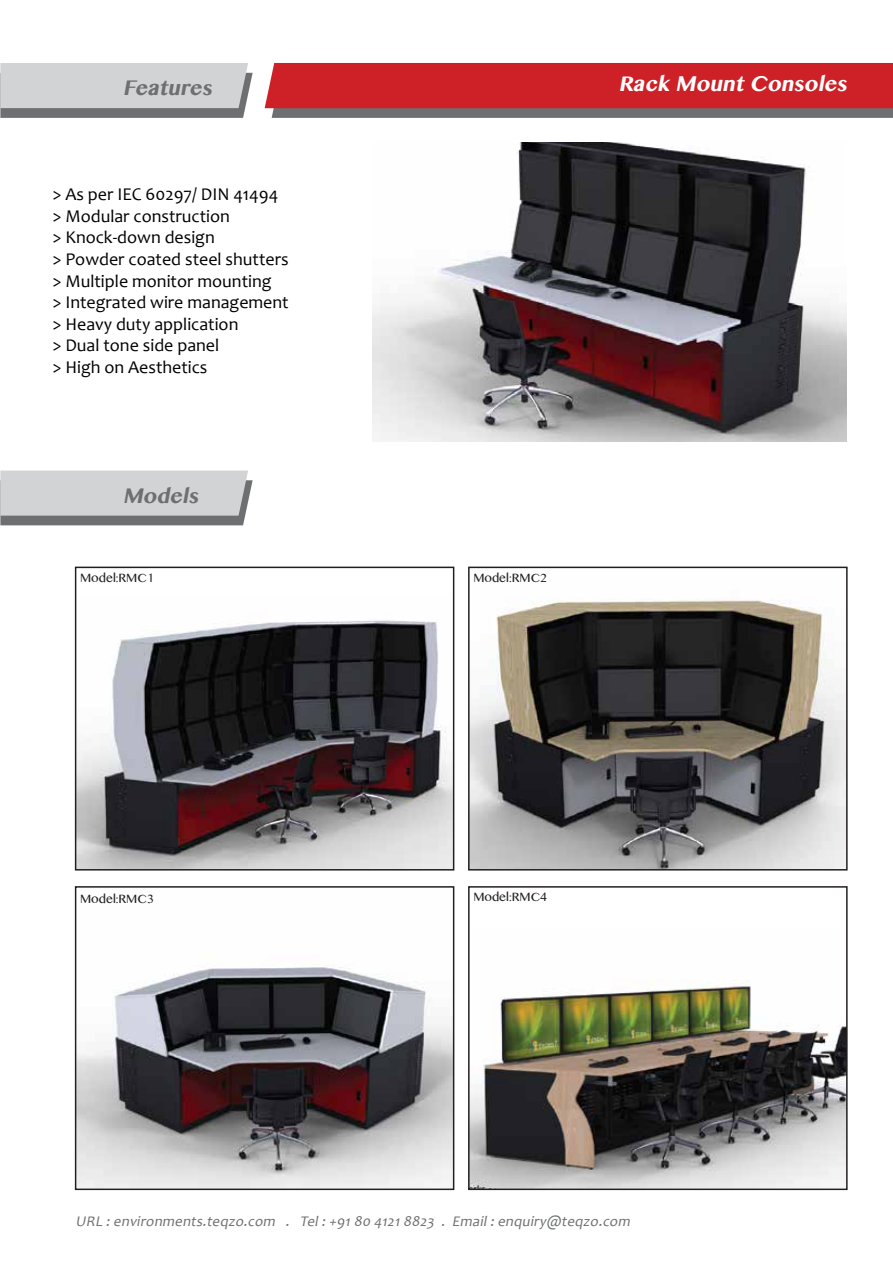
<style>
.page{position:relative;width:893px;height:1263px;background:#fff}
.page>*{position:absolute;margin:0;border:0;box-sizing:border-box;transform-origin:0 0}
.t1{font:italic 700 21px "Lao MN";color:#fff}
.t2{font:italic 700 20.7px "Lao MN";color:#6d6f71}
.t3{font:18px/21.6px "Candara";color:#010101}
.t4{font:italic 14.7px "Candara";color:#6d6f71}
.t5{font:12px "Lao MN";color:#231f20}
</style>
<div class="page">
<svg style="left:0;top:63px;width:253px;height:55px;background:#bfc1c2"></svg>
<svg style="left:265px;top:63px;width:628px;height:55px;background:#bd3036"></svg>
<svg style="left:0;top:470px;width:253px;height:55px;background:#c0c2c3"></svg>
<img style="left:372px;top:143px;width:475px;height:298px">
<img style="left:471px;top:980px;width:374px;height:207px">
<div style="left:468px;top:886px;width:380px;height:304px;border:2px solid #231f20"></div>
<img style="left:78px;top:965px;width:373px;height:222px">
<div style="left:75px;top:886px;width:379px;height:304px;border:2px solid #231f20"></div>
<img style="left:471px;top:600px;width:374px;height:267px">
<div style="left:468px;top:567px;width:380px;height:303px;border:2px solid #231f20"></div>
<img style="left:78px;top:620px;width:373px;height:247px">
<div style="left:75px;top:567px;width:379px;height:303px;border:2px solid #231f20"></div>
<p class="t2" style="left:123px;top:74px;width:96px">Features</p>
<p class="t1" style="left:618px;top:70px;width:235px">Rack MountConsoles</p>
<p class="t3" style="left:52px;top:183px;width:238px">&gt; As per IEC 60297/ DIN 41494 &gt; Modular construction<br>&gt; Knock-down design<br>&gt; Powder coated steel shutters &gt; Multiple monitor mounting<br>&gt; Integrated wire management &gt; Heavy duty application<br>&gt; Dual tone side panel<br>&gt; High on Aesthetics</p>
<p class="t2" style="left:123px;top:482px;width:82px">Models</p>
<p class="t5" style="left:80px;top:569px;width:75px">Model:RMC1</p>
<p class="t5" style="left:473px;top:570px;width:75px">Model:RMC2</p>
<p class="t5" style="left:80px;top:890px;width:75px">Model:RMC3</p>
<p class="t5" style="left:473px;top:888px;width:75px">Model:RMC4</p>
<p class="t4" style="left:76px;top:1211px;width:559px">URL :environments.teqzo.com . Tel:+9180 41218823 . Email:enquiry@teqzo.com</p>
</div>
